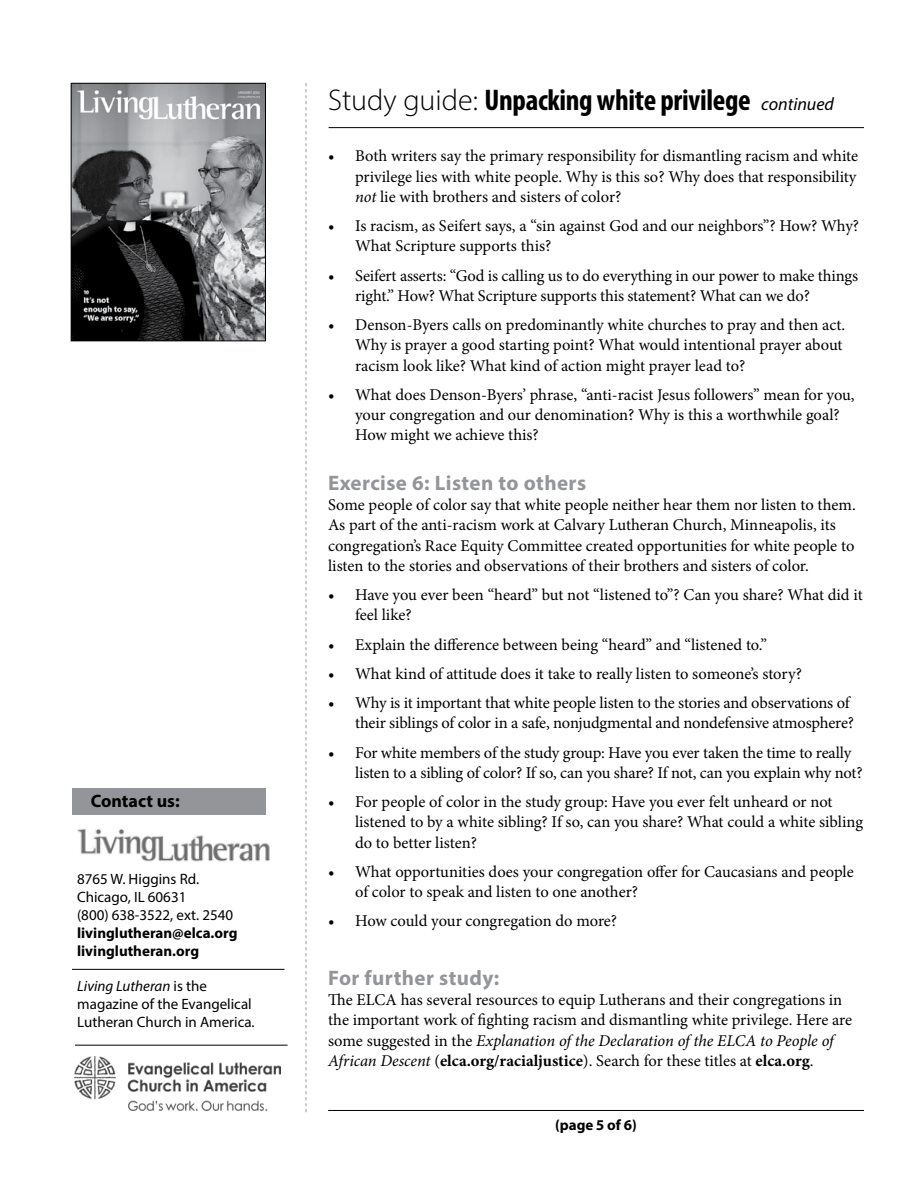
<style>
.page{position:relative;width:918px;height:1188px;background:#fff}
.page>*{position:absolute;margin:0;border:0;box-sizing:border-box;transform-origin:0 0}
.t1{font:700 condensed 30px "Myriad Pro";letter-spacing:-.01em;color:#000}
.t2{font:700 21px "Myriad Pro";letter-spacing:.02em;color:#939598}
.t3{font:700 18px "Myriad Pro";color:#000}
.t4{font:16.5px/20.2px "Minion Pro";letter-spacing:-.005em;color:#000}
.t5{font:15px/18px "Myriad Pro";color:#000}
.t6{font:700 15px/18px "Myriad Pro";color:#000}
.s1{font-style:italic}
.s2{font-weight:300;font-stretch:normal}
.s3{font-weight:400;font-style:italic;font-stretch:normal;font-size:18px}
.s4{font-weight:700}
</style>
<div class="page">
<hr style="left:328px;top:1110px;width:536px;height:1px;background:#000">
<svg style="left:306px;top:83px;width:1px;height:1029px"></svg>
<hr style="left:329px;top:127px;width:535px;height:1px;background:#000">
<img style="left:73px;top:85px;width:191px;height:254px">
<div style="left:71px;top:83px;width:195px;height:258px;border:1px solid #000"></div>
<div style="left:73px;top:788px;width:193px;height:27px;background:#939598"></div>
<img style="left:74px;top:1057px;width:206px;height:53px">
<hr style="left:75px;top:1045px;width:213px;height:1px;background:#000">
<hr style="left:72px;top:969px;width:213px;height:1px;background:#000">
<img style="left:77px;top:828px;width:193px;height:34px">
<p class="t3" style="left:91px;top:789px;width:90px">Contact us:</p>
<p class="t5" style="left:77px;top:870px;width:158px">8765 W. Higgins Rd.<br>Chicago, IL 60631<br>(800) 638-3522, ext. 2540</p>
<p class="t6" style="left:77px;top:924px;width:162px">livinglutheran@elca.org livinglutheran.org</p>
<p class="t5" style="left:77px;top:977px;width:179px"><span class="s1">Living Lutheran</span> is the magazine of the Evangelical<br>Lutheran Church in America.</p>
<h1 class="t1" style="left:328px;top:82px;width:507px"><span class="s2">Study guide:</span> Unpacking white privilege <span class="s3">continued</span></h1>
<p class="t4" style="left:355px;top:146px;width:505px;text-align:justify;text-indent:-27px">• Both writers say the primary responsibility for dismantling racism and white privilege lies with white people. Why is this so? Why does that responsibility <span class="s1">not</span> lie with brothers and sisters of color?</p>
<p class="t4" style="left:355px;top:216px;width:506px;text-indent:-27px">• Is racism, as Seifert says, a “sin against God and our neighbors”? How? Why?<br>What Scripture supports this?</p>
<p class="t4" style="left:355px;top:265px;width:504px;text-indent:-27px">• Seifert asserts: “God is calling us to do everything in our power to make things right.” How? What Scripture supports this statement? What can we do?</p>
<p class="t4" style="left:355px;top:315px;width:492px;text-indent:-27px">• Denson-Byers calls on predominantly white churches to pray and then act.<br>Why is prayer a good starting point? What would intentional prayer about racism look like? What kind of action might prayer lead to?</p>
<p class="t4" style="left:355px;top:385px;width:501px;text-indent:-27px">• What does Denson-Byers’ phrase, “anti-racist Jesus followers” mean for you, your congregation and our denomination? Why is this a worthwhile goal?<br>How might we achieve this?</p>
<p class="t2" style="left:328px;top:469px;width:260px">Exercise 6: Listen to others</p>
<p class="t4" style="left:328px;top:495px;width:529px">Some people of color say that white people neither hear them nor listen to them.<br>As part of the anti-racism work at Calvary Lutheran Church, Minneapolis, its congregation’s Race Equity Committee created opportunities for white people to listen to the stories and observations of their brothers and sisters of color.</p>
<p class="t4" style="left:355px;top:585px;width:509px;text-indent:-27px">• Have you ever been “heard” but not “listened to”? Can you share? What did it feel like?</p>
<p class="t4" style="left:328px;top:634px;width:440px">• Explain the difference between being “heard” and “listened to.”</p>
<p class="t4" style="left:328px;top:664px;width:475px">• What kind of attitude does it take to really listen to someone’s story?</p>
<p class="t4" style="left:328px;top:693px;width:528px;text-align:right">• Why is it important that white people listen to the stories and observations of their siblings of color in a safe, nonjudgmental and nondefensive atmosphere?</p>
<p class="t4" style="left:355px;top:742px;width:509px;text-indent:-27px">• For white members of the study group: Have you ever taken the time to really listen to a sibling of color? If so, can you share? If not, can you explain why not?</p>
<p class="t4" style="left:355px;top:792px;width:509px;text-indent:-27px">• For people of color in the study group: Have you ever felt unheard or not listened to by a white sibling? If so, can you share? What could a white sibling do to better listen?</p>
<p class="t4" style="left:355px;top:862px;width:500px;text-indent:-27px">• What opportunities does your congregation offer for Caucasians and people of color to speak and listen to one another?</p>
<p class="t4" style="left:328px;top:911px;width:291px">• How could your congregation do more?</p>
<p class="t2" style="left:328px;top:964px;width:173px">For further study:</p>
<p class="t4" style="left:328px;top:990px;width:526px">The ELCA has several resources to equip Lutherans and their congregations in the important work of fighting racism and dismantling white privilege. Here are some suggested in the <span class="s1">Explanation of the Declaration of the ELCA to People of African Descent</span> (<span class="s4">elca.org/racialjustice</span>). Search for these titles at <span class="s4">elca.org</span>.</p>
<p class="t6" style="left:555px;top:1115px;width:83px">(page 5 of 6)</p>
</div>
